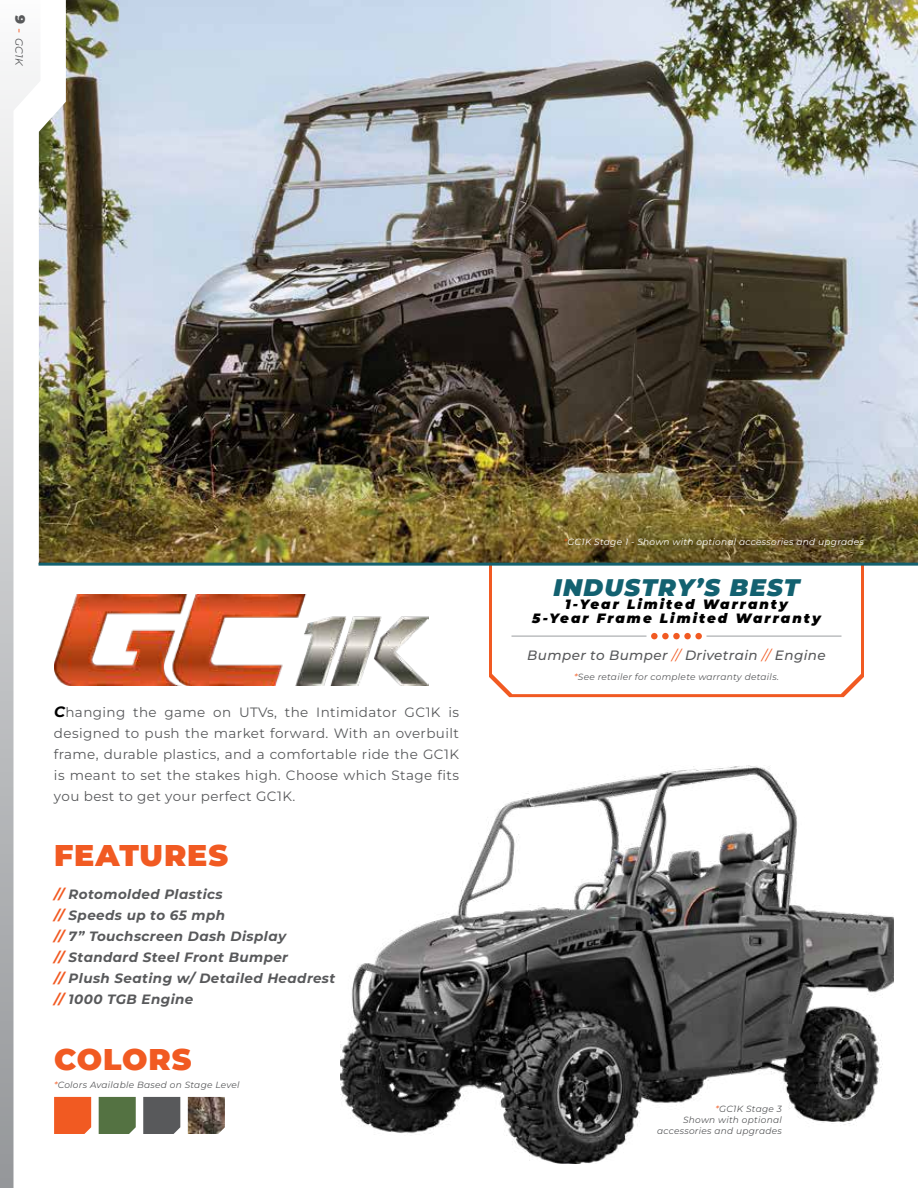
<style>
.page{position:relative;width:918px;height:1188px;background:#fff}
.page>*{position:absolute;margin:0;border:0;box-sizing:border-box;transform-origin:0 0}
.t1{font:900 30px "Montserrat";letter-spacing:.03em;color:#f15a22}
.t2{font:italic 900 24px "Montserrat";letter-spacing:.05em;color:#136170}
.t3{font:13.5px/21px "Montserrat";letter-spacing:.03em;color:#58595b;text-align:justify}
.t4{font:italic 700 13.5px/21px "Montserrat";letter-spacing:.03em;color:#58595b}
.t5{font:italic 900 13.5px/13.5px "Montserrat";letter-spacing:.15em;color:#000;text-align:center}
.t6{font:italic 500 13.5px "Montserrat";letter-spacing:.03em;color:#58595b}
.t7{font:italic 10.5px "Montserrat";color:#58595b}
.t8{font:italic 9px/10.8px "Montserrat";letter-spacing:.03em;color:#58595b;text-align:right}
.t9{font:italic 9px "Montserrat";letter-spacing:.03em;color:#fff}
.s1{font-weight:900;font-style:normal;font-size:13.5px}
.s2{font-size:13.5px;color:#f15a22}
.s3{font-weight:700;font-style:italic;font-size:15px;color:#000}
.s4{color:#f15a22}
.s5{font-weight:400;color:#f15a22}
</style>
<div class="page">
<img style="left:340px;top:765px;width:554px;height:399px">
<img style="left:66px;top:0;width:852px;height:563px">
<img style="left:40px;top:0;width:26px;height:1097px">
<svg style="left:0;top:71px;width:40px;height:1117px"></svg>
<img style="left:54px;top:594px;width:375px;height:92px">
<svg style="left:489px;top:566px;width:375px;height:131px;background:#f26f3f"></svg>
<svg style="left:492px;top:566px;width:369px;height:128px"></svg>
<hr style="left:512px;top:635px;width:134px;height:2px;background:#bcbec0">
<hr style="left:706px;top:635px;width:136px;height:2px;background:#bcbec0">
<div style="left:651px;top:633px;width:7px;height:6px;background:#f15a22;border-radius:50%"></div>
<div style="left:662px;top:633px;width:7px;height:6px;background:#f15a22;border-radius:50%"></div>
<div style="left:673px;top:633px;width:7px;height:6px;background:#f15a22;border-radius:50%"></div>
<div style="left:684px;top:633px;width:7px;height:6px;background:#f15a22;border-radius:50%"></div>
<div style="left:695px;top:633px;width:7px;height:6px;background:#f15a22;border-radius:50%"></div>
<svg style="left:54px;top:1097px;width:37px;height:37px"></svg>
<svg style="left:99px;top:1097px;width:37px;height:37px"></svg>
<svg style="left:143px;top:1097px;width:37px;height:37px"></svg>
<img style="left:188px;top:1097px;width:37px;height:37px">
<hr style="left:39px;top:563px;width:879px;height:3px;background:#136170">
<p class="t7" style="left:26px;top:15px;width:53px;rotate:90deg"><span class="s1">9</span> <span class="s2">-</span> GC1K</p>
<p class="t3" style="left:54px;top:701px;width:407px"><span class="s3">C</span>hanging the game on UTVs, the Intimidator GC1K is designed to push the market forward. With an overbuilt frame, durable plastics, and a comfortable ride the GC1K is meant to set the stakes high. Choose which Stage fits you best to get your perfect GC1K.</p>
<h1 class="t1" style="left:54px;top:835px;width:176px">FEATURES</h1>
<p class="t4" style="left:54px;top:883px;width:283px"><span class="s4">//</span> Rotomolded Plastics<br><span class="s4">//</span> Speeds up to 65 mph<br><span class="s4">//</span> 7” Touchscreen Dash Display<br><span class="s4">//</span> Standard Steel Front Bumper<br><span class="s4">//</span> Plush Seating w/ Detailed Headrest <span class="s4">//</span> 1000 TGB Engine</p>
<h1 class="t1" style="left:54px;top:1040px;width:139px">COLORS</h1>
<p class="t8" style="left:54px;top:1079px;width:187px"><span class="s4">*</span>Colors Available Based on Stage Level</p>
<p class="t9" style="left:564px;top:536px;width:302px"><span class="s4">*</span>GC1K Stage 1 - Shown with optional accessories and upgrades</p>
<h2 class="t2" style="left:554px;top:571px;width:247px">INDUSTRY’S BEST</h2>
<p class="t5" style="left:532px;top:597px;width:290px">1-Year Limited Warranty<br>5-Year Frame Limited Warranty</p>
<p class="t6" style="left:527px;top:646px;width:300px">Bumper to Bumper <span class="s5">//</span> Drivetrain <span class="s5">//</span> Engine</p>
<p class="t8" style="left:574px;top:672px;width:206px"><span class="s4">*</span>See retailer for complete warranty details.</p>
<p class="t8" style="left:657px;top:1103px;width:126px"><span class="s4">*</span>GC1K Stage 3<br>Shown with optional accessories and upgrades</p>
</div>
